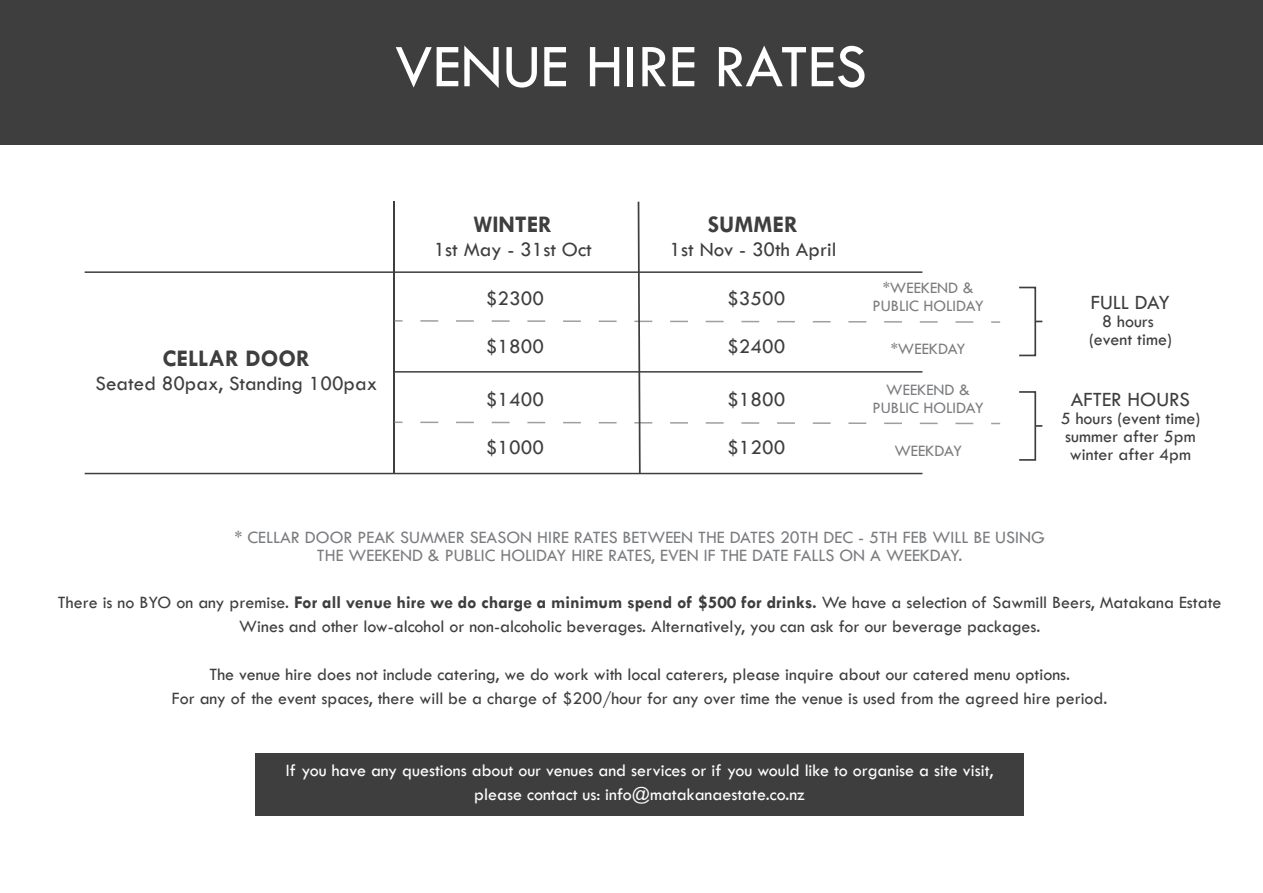
<style>
.page{position:relative;width:1263px;height:893px;background:#fff}
.page>*{position:absolute;margin:0;border:0;box-sizing:border-box;transform-origin:0 0}
.t1{font:63px "Tw Cen";color:#fff}
.t2{font:700 24px "Tw Cen";color:#3e3e3f}
.t3{font:21px "Tw Cen";color:#3e3e3f}
.t4{font:18px/18px "Tw Cen";color:#3e3e3f;text-align:center}
.t5{font:18px/18px "Tw Cen";color:#7a7c7f;text-align:center}
.t6{font:18px/24px "Tw Cen";color:#fff;text-align:center}
.t7{font:16.5px/18px "Tw Cen";color:#7a7c7f;text-align:center}
.s1{font-weight:700}
</style>
<div class="page">
<div style="left:0;top:0;width:1263px;height:144px;background:#3e3e3f"></div>
<div style="left:256px;top:753px;width:768px;height:63px;background:#3e3e3f"></div>
<hr style="left:85px;top:271px;width:837px;height:2px;background:#3e3e3f">
<hr style="left:394px;top:371px;width:528px;height:2px;background:#3e3e3f">
<hr style="left:393px;top:201px;width:1px;height:272px;background:#3e3e3f">
<svg style="left:394px;top:320px;width:9px;height:2px"></svg>
<svg style="left:955px;top:321px;width:18px;height:2px"></svg>
<svg style="left:920px;top:321px;width:18px;height:2px"></svg>
<svg style="left:884px;top:321px;width:18px;height:2px"></svg>
<svg style="left:848px;top:321px;width:18px;height:2px"></svg>
<svg style="left:813px;top:321px;width:18px;height:1px"></svg>
<svg style="left:777px;top:321px;width:18px;height:1px"></svg>
<svg style="left:741px;top:321px;width:18px;height:1px"></svg>
<svg style="left:706px;top:321px;width:18px;height:1px"></svg>
<svg style="left:670px;top:321px;width:18px;height:1px"></svg>
<svg style="left:599px;top:320px;width:18px;height:2px"></svg>
<svg style="left:563px;top:320px;width:18px;height:2px"></svg>
<svg style="left:527px;top:320px;width:18px;height:2px"></svg>
<svg style="left:492px;top:320px;width:18px;height:2px"></svg>
<svg style="left:456px;top:320px;width:18px;height:2px"></svg>
<svg style="left:420px;top:320px;width:18px;height:2px"></svg>
<svg style="left:991px;top:321px;width:9px;height:2px"></svg>
<svg style="left:394px;top:421px;width:9px;height:2px"></svg>
<svg style="left:955px;top:423px;width:18px;height:1px"></svg>
<svg style="left:920px;top:423px;width:18px;height:1px"></svg>
<svg style="left:884px;top:423px;width:18px;height:1px"></svg>
<svg style="left:848px;top:422px;width:18px;height:2px"></svg>
<svg style="left:813px;top:422px;width:18px;height:2px"></svg>
<svg style="left:777px;top:422px;width:18px;height:2px"></svg>
<svg style="left:741px;top:422px;width:18px;height:2px"></svg>
<svg style="left:706px;top:422px;width:18px;height:2px"></svg>
<svg style="left:670px;top:422px;width:18px;height:2px"></svg>
<svg style="left:634px;top:202px;width:18px;height:271px"></svg>
<svg style="left:599px;top:422px;width:18px;height:1px"></svg>
<svg style="left:563px;top:422px;width:18px;height:1px"></svg>
<svg style="left:527px;top:422px;width:18px;height:1px"></svg>
<svg style="left:492px;top:422px;width:18px;height:1px"></svg>
<svg style="left:456px;top:422px;width:18px;height:1px"></svg>
<svg style="left:420px;top:422px;width:18px;height:1px"></svg>
<hr style="left:85px;top:473px;width:837px;height:1px;background:#3e3e3f">
<svg style="left:1019px;top:286px;width:23px;height:71px"></svg>
<svg style="left:1019px;top:391px;width:23px;height:70px"></svg>
<h1 class="t1" style="left:395px;top:28px;width:474px">VENUE HIRE RATES</h1>
<h2 class="t2" style="left:163px;top:344px;width:149px">CELLAR DOOR</h2>
<p class="t3" style="left:96px;top:371px;width:283px">Seated 80pax, Standing 100pax</p>
<h2 class="t2" style="left:473px;top:210px;width:80px">WINTER</h2>
<p class="t3" style="left:434px;top:237px;width:160px">1st May - 31st Oct</p>
<p class="t3" style="left:486px;top:286px;width:59px">$2300</p>
<p class="t3" style="left:486px;top:334px;width:59px">$1800</p>
<p class="t3" style="left:486px;top:387px;width:59px">$1400</p>
<p class="t3" style="left:486px;top:435px;width:59px">$1000</p>
<h2 class="t2" style="left:708px;top:210px;width:92px">SUMMER</h2>
<p class="t3" style="left:670px;top:237px;width:168px">1st Nov - 30th April</p>
<p class="t3" style="left:727px;top:286px;width:59px">$3500</p>
<p class="t3" style="left:727px;top:334px;width:59px">$2400</p>
<p class="t3" style="left:727px;top:387px;width:59px">$1800</p>
<p class="t3" style="left:727px;top:435px;width:59px">$1200</p>
<p class="t7" style="left:872px;top:279px;width:113px">*WEEKEND &amp;<br>PUBLIC HOLIDAY</p>
<p class="t7" style="left:891px;top:340px;width:76px">*WEEKDAY</p>
<p class="t7" style="left:872px;top:380px;width:113px">WEEKEND &amp;<br>PUBLIC HOLIDAY</p>
<p class="t7" style="left:894px;top:441px;width:69px">WEEKDAY</p>
<p class="t3" style="left:1091px;top:289px;width:81px">FULL DAY</p>
<p class="t4" style="left:1089px;top:312px;width:84px">8 hours (event time)</p>
<p class="t3" style="left:1071px;top:387px;width:121px">AFTER HOURS</p>
<p class="t4" style="left:1061px;top:410px;width:141px;text-align:left">5 hours (event time) summer after 5pm winter after 4pm</p>
<p class="t5" style="left:235px;top:528px;width:812px">* CELLAR DOOR PEAK SUMMER SEASON HIRE RATES BETWEEN THE DATES 20TH DEC - 5TH FEB WILL BE USING<br>THE WEEKEND &amp; PUBLIC HOLIDAY HIRE RATES, EVEN IF THE DATE FALLS ON A WEEKDAY.</p>
<p class="t4" style="left:58px;top:590px;width:1165px;line-height:24px">There is no BYO on any premise. <span class="s1">For all venue hire we do charge a minimum spend of $500 for drinks.</span> We have a selection of Sawmill Beers, Matakana Estate<br>Wines and other low-alcohol or non-alcoholic beverages. Alternatively, you can ask for our beverage packages.</p>
<p class="t4" style="left:172px;top:662px;width:937px;line-height:24px">The venue hire does not include catering, we do work with local caterers, please inquire about our catered menu options.<br>For any of the event spaces, there will be a charge of $200/hour for any over time the venue is used from the agreed hire period.</p>
<p class="t6" style="left:286px;top:758px;width:709px">If you have any questions about our venues and services or if you would like to organise a site visit, please contact us: info@matakanaestate.co.nz</p>
</div>
